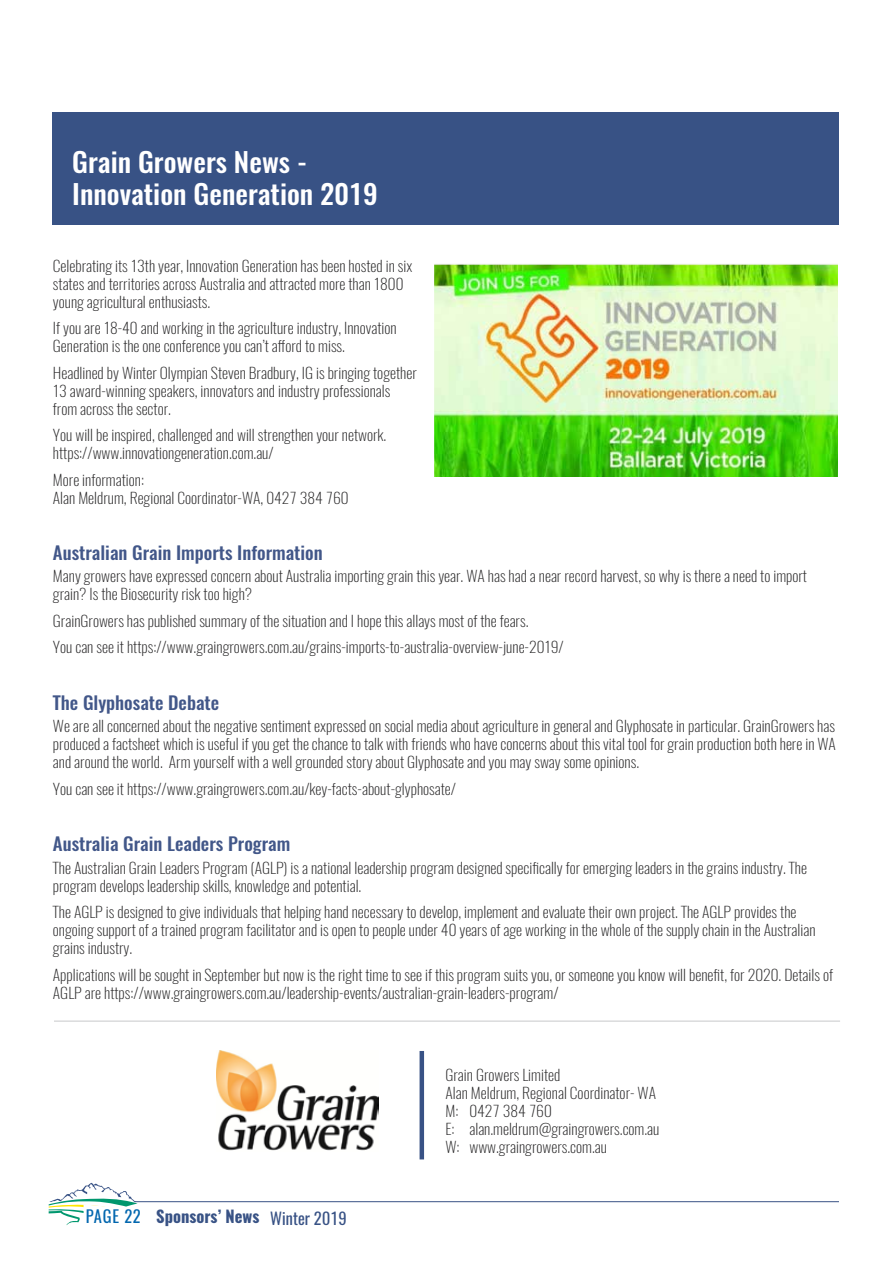
<style>
.page{position:relative;width:893px;height:1263px;background:#fff}
.page>*{position:absolute;margin:0;border:0;box-sizing:border-box;transform-origin:0 0}
.t1{font:500 27px/32.4px "Oswald";color:#fff;scale:1.05 1}
.t2{font:500 18px "Oswald";color:#425789;scale:1.05 1}
.t3{font:700 16.5px "Oswald";color:#385285}
.t4{font:200 15px/18px "Oswald";color:#292829;scale:1.05 1}
.s1{font-weight:400;color:#0367af}
.s2{font-weight:400;font-style:italic}
</style>
<div class="page">
<svg style="left:49px;top:1183px;width:89px;height:42px"></svg>
<hr style="left:135px;top:1201px;width:704px;height:1px;background:#385285">
<div style="left:53px;top:113px;width:786px;height:112px;background:#385285"></div>
<img style="left:435px;top:264px;width:403px;height:213px">
<hr style="left:420px;top:1051px;width:4px;height:108px;background:#385285">
<img style="left:217px;top:1051px;width:162px;height:100px">
<hr style="left:54px;top:1021px;width:786px;height:1px;background:#c7c8ca">
<h1 class="t1" style="left:72px;top:146px;width:292px">Grain Growers News -<br>Innovation Generation 2019</h1>
<p class="t4" style="left:53px;top:256px;width:344px">Celebrating its 13th year, Innovation Generation has been hosted in six states and territories across Australia and attracted more than 1800 young agricultural enthusiasts.</p>
<p class="t4" style="left:53px;top:319px;width:329px">If you are 18-40 and working in the agriculture industry, Innovation<br>Generation is the one conference you can’t afford to miss.</p>
<p class="t4" style="left:53px;top:363px;width:348px">Headlined by Winter Olympian Steven Bradbury, IG is bringing together<br>13 award-winning speakers, innovators and industry professionals from across the sector.</p>
<p class="t4" style="left:53px;top:426px;width:319px">You will be inspired, challenged and will strengthen your network. https://www.innovationgeneration.com.au/</p>
<p class="t4" style="left:53px;top:470px;width:283px">More information:<br>Alan Meldrum, Regional Coordinator-WA, 0427 384 760</p>
<p class="t2" style="left:53px;top:540px;width:259px">Australian Grain Imports Information</p>
<p class="t4" style="left:53px;top:567px;width:720px">Many growers have expressed concern about Australia importing grain this year. WA has had a near record harvest, so why is there a need to import grain? Is the Biosecurity risk too high?</p>
<p class="t4" style="left:53px;top:607px;width:488px;line-height:26.5px">GrainGrowers has published summary of the situation and I hope this allays most of the fears.<br>You can see it https://www.graingrowers.com.au/grains-imports-to-australia-overview-june-2019/</p>
<p class="t2" style="left:53px;top:690px;width:160px">The Glyphosate Debate</p>
<p class="t4" style="left:53px;top:717px;width:747px;text-align:justify">We are all concerned about the negative sentiment expressed on social media about agriculture in general and Glyphosate in particular. GrainGrowers has produced a factsheet which is useful if you get the chance to talk with friends who have concerns about this vital tool for grain production both here in WA and around the world. Arm yourself with a well grounded story about Glyphosate and you may sway some opinions.</p>
<p class="t4" style="left:53px;top:780px;width:385px">You can see it https://www.graingrowers.com.au/key-facts-about-glyphosate/</p>
<p class="t2" style="left:53px;top:831px;width:228px">Australia Grain Leaders Program</p>
<p class="t4" style="left:53px;top:858px;width:720px">The Australian Grain Leaders Program (AGLP) is a national leadership program designed specifically for emerging leaders in the grains industry. The program develops leadership skills, knowledge and potential.</p>
<p class="t4" style="left:53px;top:903px;width:728px">The AGLP is designed to give individuals that helping hand necessary to develop, implement and evaluate their own project. The AGLP provides the ongoing support of a trained program facilitator and is open to people under 40 years of age working in the whole of the supply chain in the Australian grains industry.</p>
<p class="t4" style="left:53px;top:965px;width:745px">Applications will be sought in September but now is the right time to see if this program suits you, or someone you know will benefit, for 2020. Details of<br>AGLP are https://www.graingrowers.com.au/leadership-events/australian-grain-leaders-program/</p>
<p class="t3" style="left:86px;top:1205px;width:265px"><span class="s1">PAGE 22</span> Sponsors’ News <span class="s2">Winter 2019</span></p>
<p class="t4" style="left:445px;top:1066px;width:205px">Grain Growers Limited<br>Alan Meldrum, Regional Coordinator- WA<br>M: 0427 384 760<br>E: alan.meldrum@graingrowers.com.au<br>W: www.graingrowers.com.au</p>
</div>
